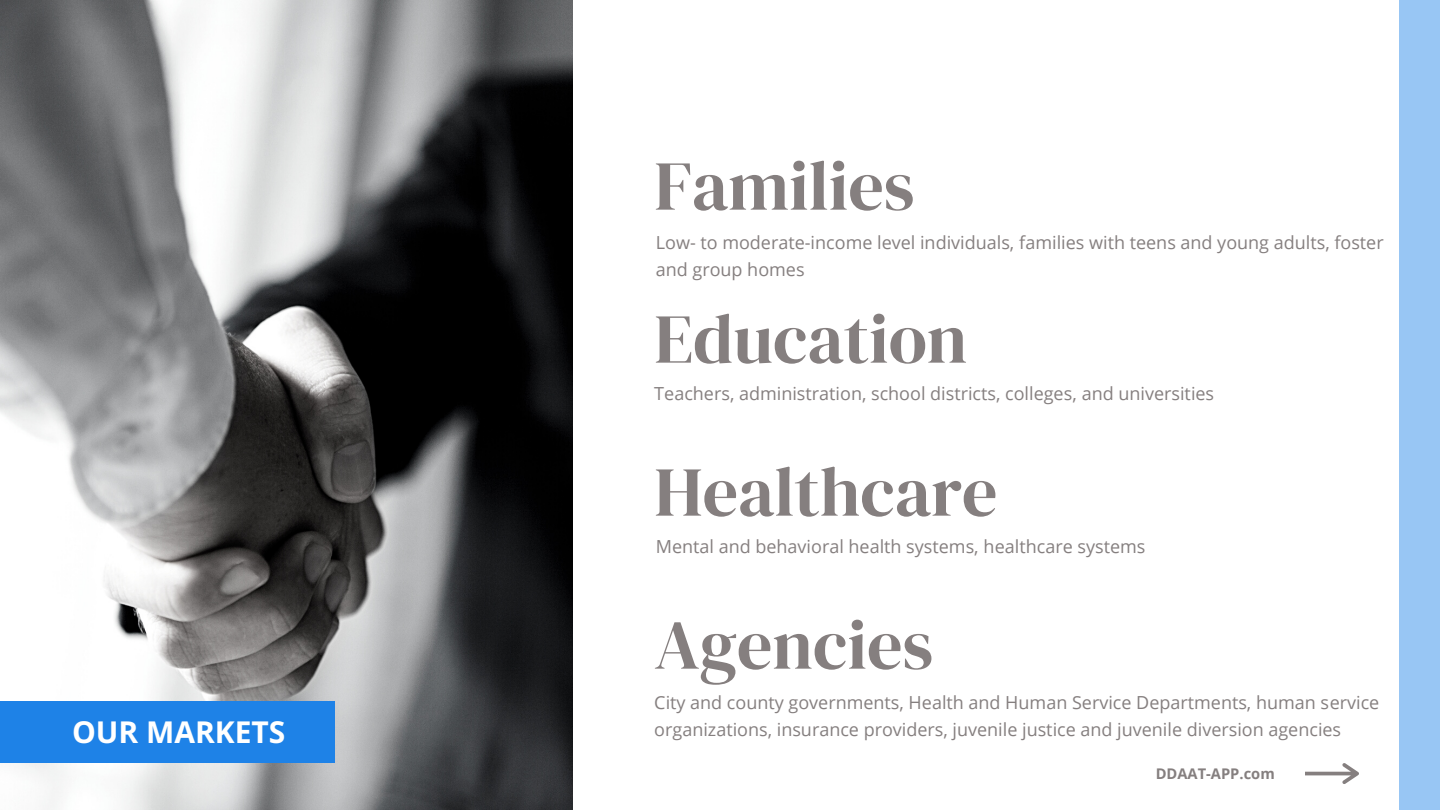
<style>
.page{position:relative;width:1440px;height:810px;background:#fff}
.page>*{position:absolute;margin:0;border:0;box-sizing:border-box;transform-origin:0 0}
.t1{font:70px/153px "DM Serif Display";color:#857f7f}
.t2{font:700 30px "Open Sans";color:#fff}
.t3{font:18px/27px "Open Sans";color:#857f7f}
.t4{font:700 14.7px "Open Sans";color:#857f7f}
</style>
<div class="page">
<img style="left:0;top:0;width:573px;height:810px">
<div style="left:0;top:701px;width:335px;height:62px;background:#1e82e7"></div>
<svg style="left:1305px;top:763px;width:54px;height:21px"></svg>
<div style="left:1399px;top:0;width:41px;height:810px;background:#98c6f4"></div>
<h2 class="t2" style="left:72px;top:711px;width:215px">OUR MARKETS</h2>
<h1 class="t1" style="left:654px;top:109px;width:345px">Families<br>Education<br>Healthcare<br>Agencies</h1>
<p class="t3" style="left:656px;top:228px;width:729px">Low- to moderate-income level individuals, families with teens and young adults, foster and group homes</p>
<p class="t3" style="left:654px;top:380px;width:561px">Teachers, administration, school districts, colleges, and universities</p>
<p class="t3" style="left:656px;top:533px;width:491px">Mental and behavioral health systems, healthcare systems</p>
<p class="t3" style="left:654px;top:689px;width:727px">City and county governments, Health and Human Service Departments, human service organizations, insurance providers, juvenile justice and juvenile diversion agencies</p>
<p class="t4" style="left:1156px;top:763px;width:121px">DDAAT-APP.com</p>
</div>
